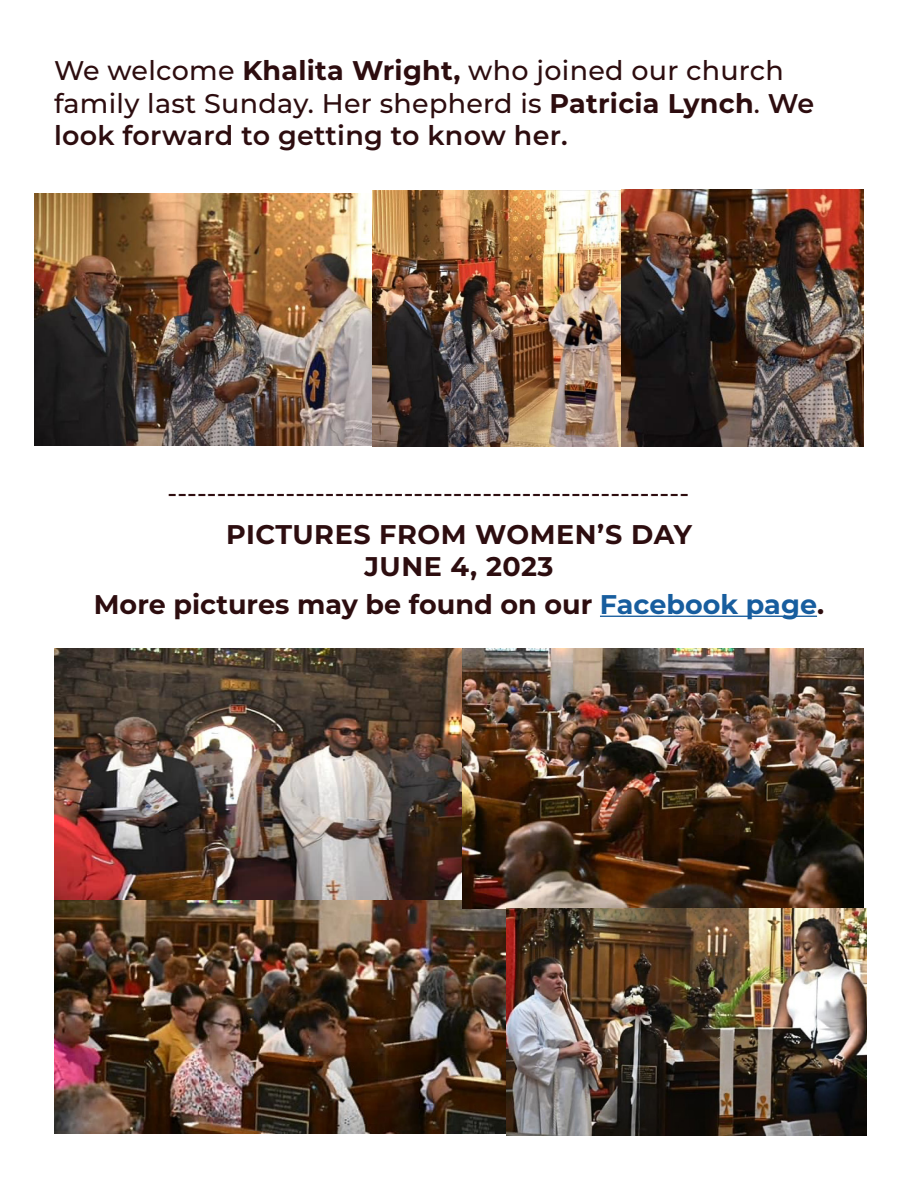
<style>
.page{position:relative;width:918px;height:1188px;background:#fff}
.page>*{position:absolute;margin:0;border:0;box-sizing:border-box;transform-origin:0 0}
.Paragraph_Style_1{font:500 27px/32.4px "Montserrat";letter-spacing:.01em;color:#2d0d0f}
.Paragraph_Style_1-2{font:700 27px "Montserrat";color:#2d0d0f}
.Paragraph_Style_1-3{font:700 27px "Montserrat";letter-spacing:.02em;color:#2d0d0f}
.Paragraph_Style_1-4{font:500 25.5px "Montserrat";color:#2d0d0f}
.s1{font-weight:700}
.s2{font-weight:600}
.s3{color:#175d9e}
</style>
<div class="page">
<img style="left:34px;top:194px;width:338px;height:252px">
<img style="left:373px;top:189px;width:491px;height:258px">
<img style="left:54px;top:648px;width:408px;height:252px">
<img style="left:54px;top:900px;width:452px;height:234px">
<img style="left:462px;top:648px;width:402px;height:261px">
<img style="left:506px;top:908px;width:360px;height:228px">
<hr style="left:600px;top:616px;width:217px;height:1px;background:#175d9e">
<p class="Paragraph_Style_1" style="left:54px;top:53px;width:762px">We welcome <span class="s1">Khalita Wright,</span> who joined our church family last Sunday. Her shepherd is <span class="s1">Patricia Lynch</span>. <span class="s2">We look forward to getting to know her.</span></p>
<p class="Paragraph_Style_1-4" style="left:168px;top:475px;width:523px">-----------------------------------------------------</p>
<p class="Paragraph_Style_1-3" style="left:226px;top:515px;width:467px">PICTURES FROM WOMEN’S DAY</p>
<p class="Paragraph_Style_1-3" style="left:364px;top:547px;width:191px">JUNE 4, 2023</p>
<p class="Paragraph_Style_1-2" style="left:94px;top:585px;width:732px">More pictures may be found on our <span class="s3">Facebook page</span>.</p>
</div>
